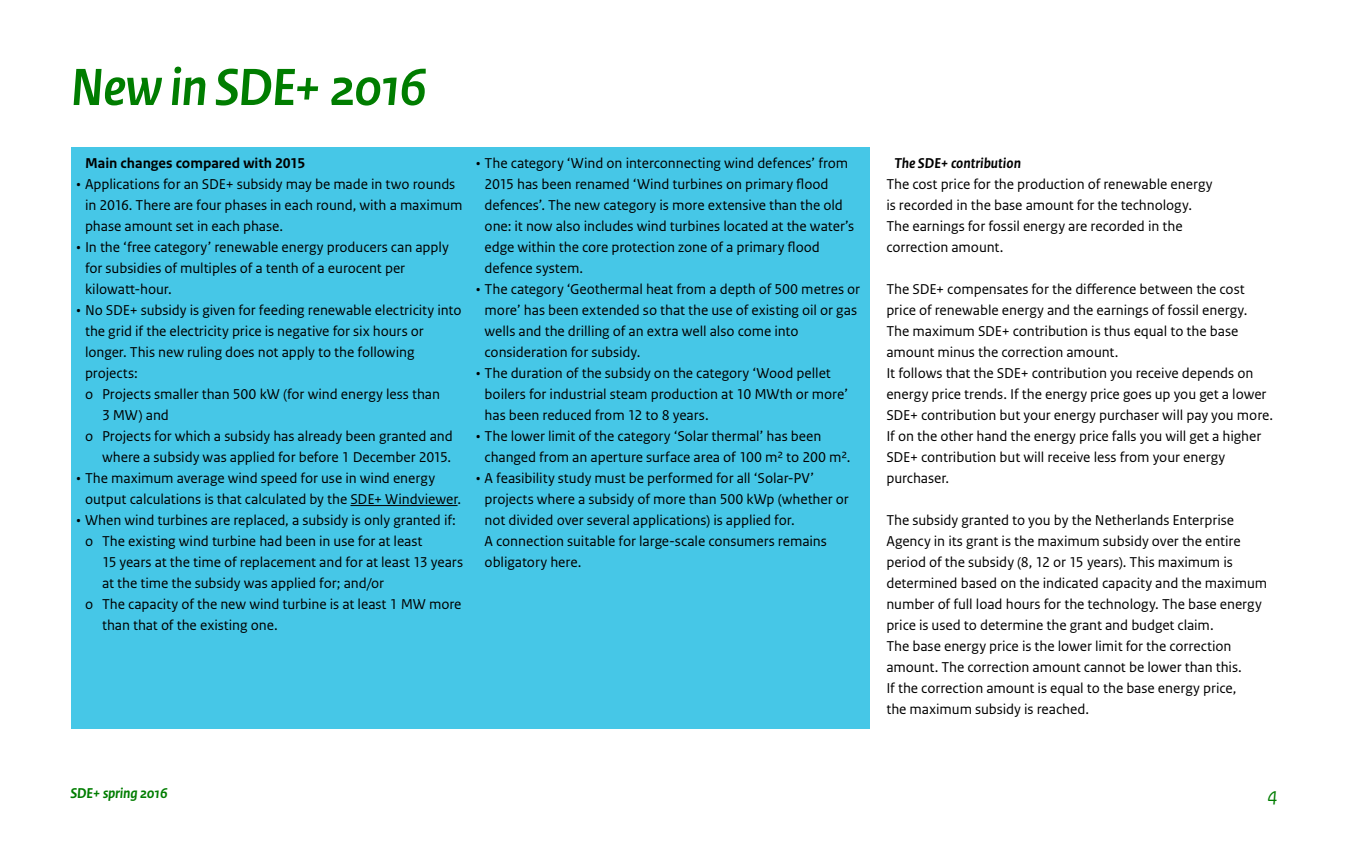
<style>
.page{position:relative;width:1348px;height:842px;background:#fff}
.page>*{position:absolute;margin:0;border:0;box-sizing:border-box;transform-origin:0 0}
.t1{font:italic 700 55px "Rijksoverheid Sans Heading";letter-spacing:-.015em;color:#007d00}
.t2{font:italic 20px "Rijksoverheid Sans Text";color:#007d00}
.t3{font:15px/21px "Rijksoverheid Sans Text";letter-spacing:-.005em;color:#000}
.t4{font:700 15px "Rijksoverheid Sans Text";color:#000}
.t5{font:italic 700 15px "Rijksoverheid Sans Text";color:#000}
.t6{font:italic 700 15px "Rijksoverheid Sans Text";letter-spacing:-.01em;color:#007d00}
</style>
<div class="page">
<div style="left:71px;top:147px;width:798px;height:582px;background:#46c7e7"></div>
<hr style="left:350px;top:505px;width:108px;height:1px;background:#000">
<h1 class="t1" style="left:71px;top:56px;width:357px">New in SDE+ 2016</h1>
<p class="t4" style="left:85px;top:155px;width:222px">Main changes compared with 2015</p>
<p class="t3" style="left:85px;top:174px;width:379px;text-indent:-9px">• Applications for an SDE+ subsidy may be made in two rounds in 2016. There are four phases in each round, with a maximum phase amount set in each phase.</p>
<p class="t3" style="left:85px;top:237px;width:365px;text-indent:-9px">• In the ‘free category’ renewable energy producers can apply for subsidies of multiples of a tenth of a eurocent per kilowatt-hour.</p>
<p class="t3" style="left:77px;top:300px;width:386px">• No SDE+ subsidy is given for feeding renewable electricity into</p>
<p class="t3" style="left:85px;top:321px;width:340px">the grid if the electricity price is negative for six hours or</p>
<p class="t3" style="left:85px;top:342px;width:331px">longer. This new ruling does not apply to the following</p>
<p class="t3" style="left:85px;top:363px;width:54px">projects:</p>
<p class="t3" style="left:85px;top:384px;width:356px">o Projects smaller than 500 kW (for wind energy less than</p>
<p class="t3" style="left:102px;top:405px;width:68px">3 MW) and</p>
<p class="t3" style="left:85px;top:426px;width:369px">o Projects for which a subsidy has already been granted and</p>
<p class="t3" style="left:102px;top:447px;width:351px">where a subsidy was applied for before 1 December 2015.</p>
<p class="t3" style="left:85px;top:468px;width:378px;text-indent:-9px">• The maximum average wind speed for use in wind energy output calculations is that calculated by the SDE+ Windviewer.</p>
<p class="t3" style="left:85px;top:510px;width:372px;text-indent:-9px">• When wind turbines are replaced, a subsidy is only granted if: o The existing wind turbine had been in use for at least</p>
<p class="t3" style="left:102px;top:552px;width:363px">15 years at the time of replacement and for at least 13 years</p>
<p class="t3" style="left:102px;top:573px;width:284px">at the time the subsidy was applied for; and/or</p>
<p class="t3" style="left:85px;top:594px;width:378px">o The capacity of the new wind turbine is at least 1 MW more</p>
<p class="t3" style="left:102px;top:615px;width:177px">than that of the existing one.</p>
<p class="t3" style="left:485px;top:153px;width:371px;text-indent:-9px">• The category ‘Wind on interconnecting wind defences’ from 2015 has been renamed ‘Wind turbines on primary flood defences’. The new category is more extensive than the old one: it now also includes wind turbines located at the water’s edge within the core protection zone of a primary flood defence system.</p>
<p class="t3" style="left:485px;top:279px;width:377px;text-indent:-9px">• The category ‘Geothermal heat from a depth of 500 metres or more’ has been extended so that the use of existing oil or gas wells and the drilling of an extra well also come into consideration for subsidy.</p>
<p class="t3" style="left:485px;top:363px;width:365px;text-indent:-9px">• The duration of the subsidy on the category ‘Wood pellet boilers for industrial steam production at 10 MWth or more’ has been reduced from 12 to 8 years.</p>
<p class="t3" style="left:485px;top:426px;width:367px;text-indent:-9px">• The lower limit of the category ‘Solar thermal’ has been changed from an aperture surface area of 100 m² to 200 m².</p>
<p class="t3" style="left:485px;top:468px;width:366px;text-indent:-9px">• A feasibility study must be performed for all ‘Solar-PV’ projects where a subsidy of more than 500 kWp (whether or not divided over several applications) is applied for.<br>A connection suitable for large-scale consumers remains obligatory here.</p>
<p class="t5" style="left:895px;top:155px;width:128px">The SDE+ contribution</p>
<p class="t3" style="left:886px;top:174px;width:328px">The cost price for the production of renewable energy is recorded in the base amount for the technology.<br>The earnings for fossil energy are recorded in the correction amount.</p>
<p class="t3" style="left:886px;top:279px;width:388px">The SDE+ compensates for the difference between the cost price of renewable energy and the earnings of fossil energy.<br>The maximum SDE+ contribution is thus equal to the base amount minus the correction amount.<br>It follows that the SDE+ contribution you receive depends on energy price trends. If the energy price goes up you get a lower SDE+ contribution but your energy purchaser will pay you more.<br>If on the other hand the energy price falls you will get a higher SDE+ contribution but will receive less from your energy purchaser.</p>
<p class="t3" style="left:886px;top:510px;width:382px">The subsidy granted to you by the Netherlands Enterprise Agency in its grant is the maximum subsidy over the entire period of the subsidy (8, 12 or 15 years). This maximum is determined based on the indicated capacity and the maximum number of full load hours for the technology. The base energy price is used to determine the grant and budget claim.<br>The base energy price is the lower limit for the correction amount. The correction amount cannot be lower than this.<br>If the correction amount is equal to the base energy price,<br>the maximum subsidy is reached.</p>
<p class="t6" style="left:71px;top:785px;width:98px">SDE+ spring 2016</p>
<h2 class="t2" style="left:1268px;top:784px;width:11px">4</h2>
</div>
